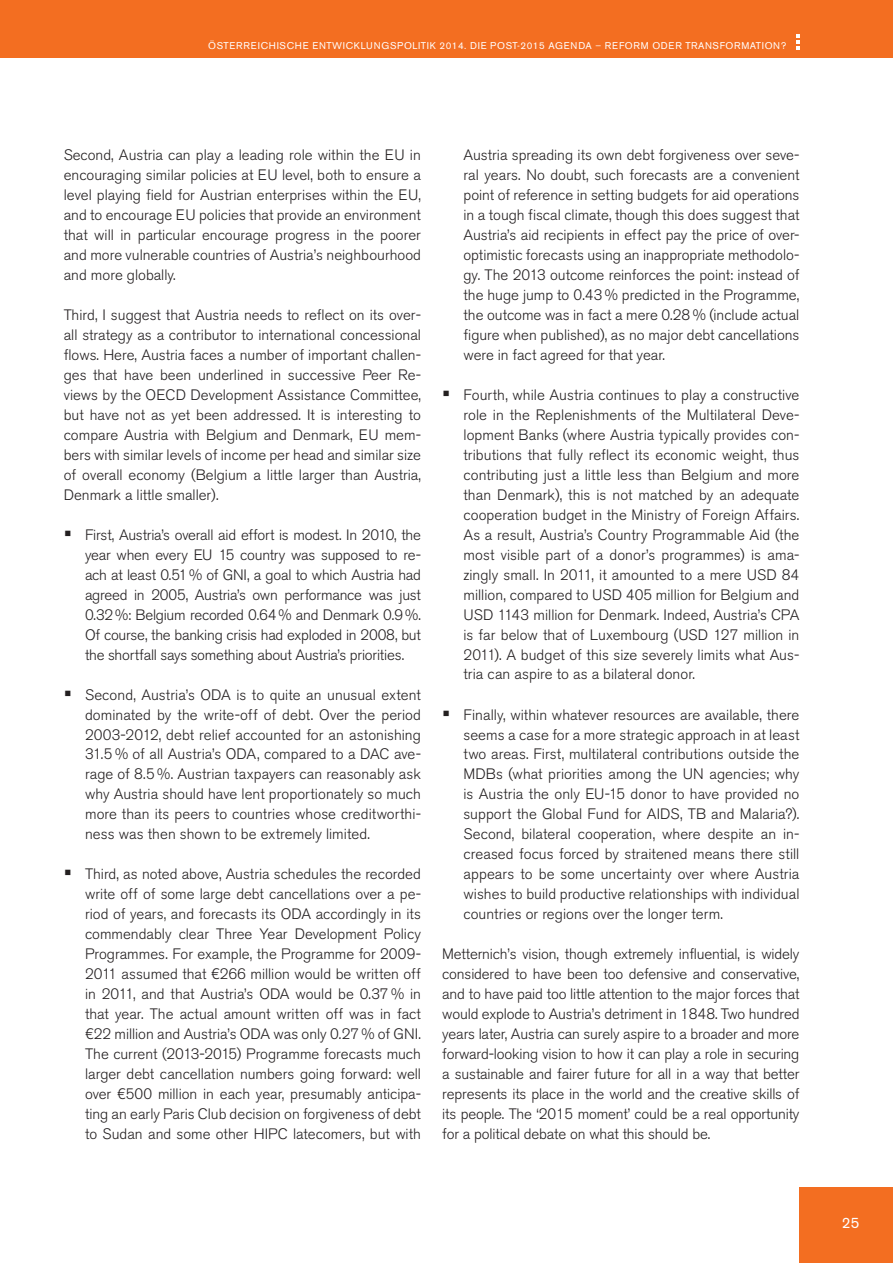
<style>
.page{position:relative;width:893px;height:1263px;background:#fff}
.page>*{position:absolute;margin:0;border:0;box-sizing:border-box;transform-origin:0 0}
.t1{font:300 15px/20px "Akzidenz Grotesk BE";color:#231f20;text-align:justify}
.t2{font:15px "Akzidenz Grotesk BE";color:#fff}
.t3{font:9.75px "Akzidenz Grotesk BE";letter-spacing:.07em;color:#fff}
.s1{font-weight:300}
</style>
<div class="page">
<div style="left:0;top:0;width:893px;height:58px;background:#f36e21"></div>
<svg style="left:796px;top:34px;width:3px;height:15px"></svg>
<div style="left:799px;top:1188px;width:94px;height:75px;background:#f36e21"></div>
<p class="t3" style="left:208px;top:40px;width:579px">ÖSTERREICHISCHE ENTWICKLUNGSPOLITIK 2014. DIE POST-2015 AGENDA <span class="s1">–</span> REFORM ODER TRANSFORMATION?</p>
<p class="t1" style="left:64px;top:145px;width:359px">Second, Austria can play a leading role within the EU in encouraging similar policies at EU level, both to ensure a level playing field for Austrian enterprises within the EU, and to encourage EU policies that provide an environment that will in particular encourage progress in the poorer and more vulnerable countries of Austria’s neighbourhood and more globally.</p>
<p class="t1" style="left:64px;top:305px;width:359px">Third, I suggest that Austria needs to reflect on its over&shy;all strategy as a contributor to international concessional flows. Here, Austria faces a number of important challen&shy;ges that have been underlined in successive Peer Re&shy;views by the OECD Development Assistance Committee, but have not as yet been addressed. It is interesting to compare Austria with Belgium and Denmark, EU mem&shy;bers with similar levels of income per head and similar size of overall economy (Belgium a little larger than Austria, Denmark a little smaller).</p>
<p class="t1" style="left:85px;top:525px;width:337px">First, Austria’s overall aid effort is modest. In 2010, the year when every EU 15 country was supposed to re&shy;ach at least 0.51% of GNI, a goal to which Austria had agreed in 2005, Austria’s own performance was just 0.32%: Belgium recorded 0.64% and Denmark 0.9%.<br>Of course, the banking crisis had exploded in 2008, but the shortfall says something about Austria’s priorities.</p>
<p class="t1" style="left:85px;top:685px;width:337px">Second, Austria’s ODA is to quite an unusual extent dominated by the write-off of debt. Over the period 2003-2012, debt relief accounted for an astonishing 31.5 % of all Austria’s ODA, compared to a DAC ave&shy;rage of 8.5 %. Austrian taxpayers can reasonably ask why Austria should have lent proportionately so much more than its peers to countries whose creditworthi&shy;ness was then shown to be extremely limited.</p>
<p class="t1" style="left:85px;top:864px;width:337px">Third, as noted above, Austria schedules the recorded write off of some large debt cancellations over a pe&shy;riod of years, and forecasts its ODA accordingly in its commendably clear Three Year Development Policy Programmes. For example, the Programme for 2009- 2011 assumed that €266 million would be written off in 2011, and that Austria’s ODA would be 0.37 % in that year. The actual amount written off was in fact €22 million and Austria’s ODA was only 0.27 % of GNI.<br>The current (2013-2015) Programme forecasts much larger debt cancellation numbers going forward: well over €500 million in each year, presumably anticipa&shy;ting an early Paris Club decision on forgiveness of debt to Sudan and some other HIPC latecomers, but with</p>
<p class="t1" style="left:463px;top:145px;width:337px">Austria spreading its own debt forgiveness over seve&shy;ral years. No doubt, such forecasts are a convenient point of reference in setting budgets for aid operations in a tough fiscal climate, though this does suggest that Austria’s aid recipients in effect pay the price of over&shy;optimistic forecasts using an inappropriate methodolo&shy;gy. The 2013 outcome reinforces the point: instead of the huge jump to 0.43 % predicted in the Programme, the outcome was in fact a mere 0.28 % (include actual figure when published), as no major debt cancellations were in fact agreed for that year.</p>
<p class="t1" style="left:463px;top:385px;width:337px">Fourth, while Austria continues to play a constructive role in the Replenishments of the Multilateral Deve&shy;lopment Banks (where Austria typically provides con&shy;tributions that fully reflect its economic weight, thus contributing just a little less than Belgium and more than Denmark), this is not matched by an adequate cooperation budget in the Ministry of Foreign Affairs.<br>As a result, Austria’s Country Programmable Aid (the most visible part of a donor’s programmes) is ama&shy;zingly small. In 2011, it amounted to a mere USD 84 million, compared to USD 405 million for Belgium and USD 1143 million for Denmark. Indeed, Austria’s CPA is far below that of Luxembourg (USD 127 million in 2011). A budget of this size severely limits what Aus&shy;tria can aspire to as a bilateral donor.</p>
<p class="t1" style="left:463px;top:705px;width:337px">Finally, within whatever resources are available, there seems a case for a more strategic approach in at least two areas. First, multilateral contributions outside the MDBs (what priorities among the UN agencies; why is Austria the only EU-15 donor to have provided no support the Global Fund for AIDS, TB and Malaria?).<br>Second, bilateral cooperation, where despite an in&shy;creased focus forced by straitened means there still appears to be some uncertainty over where Austria wishes to build productive relationships with individual countries or regions over the longer term.</p>
<p class="t1" style="left:442px;top:944px;width:359px">Metternich’s vision, though extremely influential, is widely considered to have been too defensive and conservative, and to have paid too little attention to the major forces that would explode to Austria’s detriment in 1848. Two hundred years later, Austria can surely aspire to a broader and more forward-looking vision to how it can play a role in securing a sustainable and fairer future for all in a way that better represents its place in the world and the creative skills of its people. The ‘2015 moment’ could be a real opportunity for a political debate on what this should be.</p>
<p class="t2" style="left:842px;top:1214px;width:19px">25</p>
</div>
